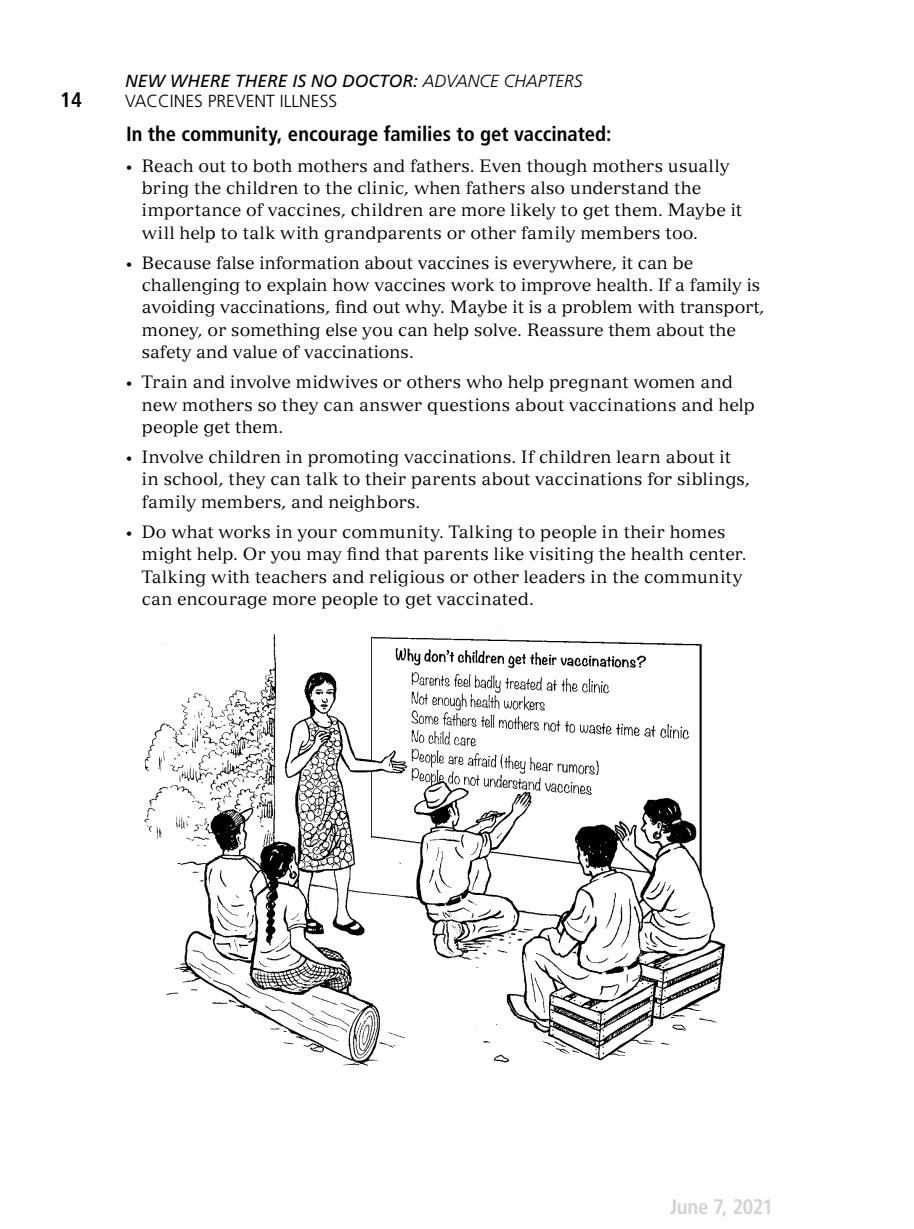
<style>
.page{position:relative;width:914px;height:1229px;background:#fff}
.page>*{position:absolute;margin:0;border:0;box-sizing:border-box;transform-origin:0 0}
.t1{font:700 condensed 21px "Frutiger LT Std";letter-spacing:-.025em;color:#d1d3d4}
.t2{font:700 condensed 21px "Frutiger LT Std";color:#000}
.t3{font:700 condensed 20.65px "Frutiger LT Std";color:#000}
.t4{font:17.5px/22.4px "Versailles LT Std";color:#000}
.t5{font:italic 17.5px "Frutiger LT Std";color:#000}
.t6{font:300 17.5px "Frutiger LT Std";color:#000}
.s1{font-weight:300}
.s2{font-size:12.25px}
</style>
<div class="page">
<img style="left:144px;top:627px;width:582px;height:439px">
<p class="t5" style="left:125px;top:71px;width:459px">NEW WHERE THERE IS NO DOCTOR: <span class="s1">ADVANCE CHAPTERS</span></p>
<p class="t2" style="left:60px;top:87px;width:23px">14</p>
<p class="t6" style="left:125px;top:91px;width:213px">VACCINES PREVENT ILLNESS</p>
<p class="t3" style="left:126px;top:122px;width:487px">In the community, encourage families to get vaccinated:</p>
<p class="t4" style="left:142px;top:154px;width:601px;text-indent:-16px"><span class="s2">•</span> Reach out to both mothers and fathers. Even though mothers usually bring the children to the clinic, when fathers also understand the importance of vaccines, children are more likely to get them. Maybe it will help to talk with grandparents or other family members too.</p>
<p class="t4" style="left:142px;top:251px;width:624px;text-indent:-16px"><span class="s2">•</span> Because false information about vaccines is everywhere, it can be challenging to explain how vaccines work to improve health. If a family is avoiding vaccinations, find out why. Maybe it is a problem with transport, money, or something else you can help solve. Reassure them about the safety and value of vaccinations.</p>
<p class="t4" style="left:142px;top:371px;width:614px;text-indent:-16px"><span class="s2">•</span> Train and involve midwives or others who help pregnant women and new mothers so they can answer questions about vaccinations and help people get them.</p>
<p class="t4" style="left:142px;top:446px;width:609px;text-indent:-16px"><span class="s2">•</span> Involve children in promoting vaccinations. If children learn about it in school, they can talk to their parents about vaccinations for siblings, family members, and neighbors.</p>
<p class="t4" style="left:142px;top:520px;width:606px;text-indent:-16px"><span class="s2">•</span> Do what works in your community. Talking to people in their homes might help. Or you may find that parents like visiting the health center.<br>Talking with teachers and religious or other leaders in the community can encourage more people to get vaccinated.</p>
<p class="t1" style="left:670px;top:1194px;width:105px">June 7, 2021</p>
</div>
